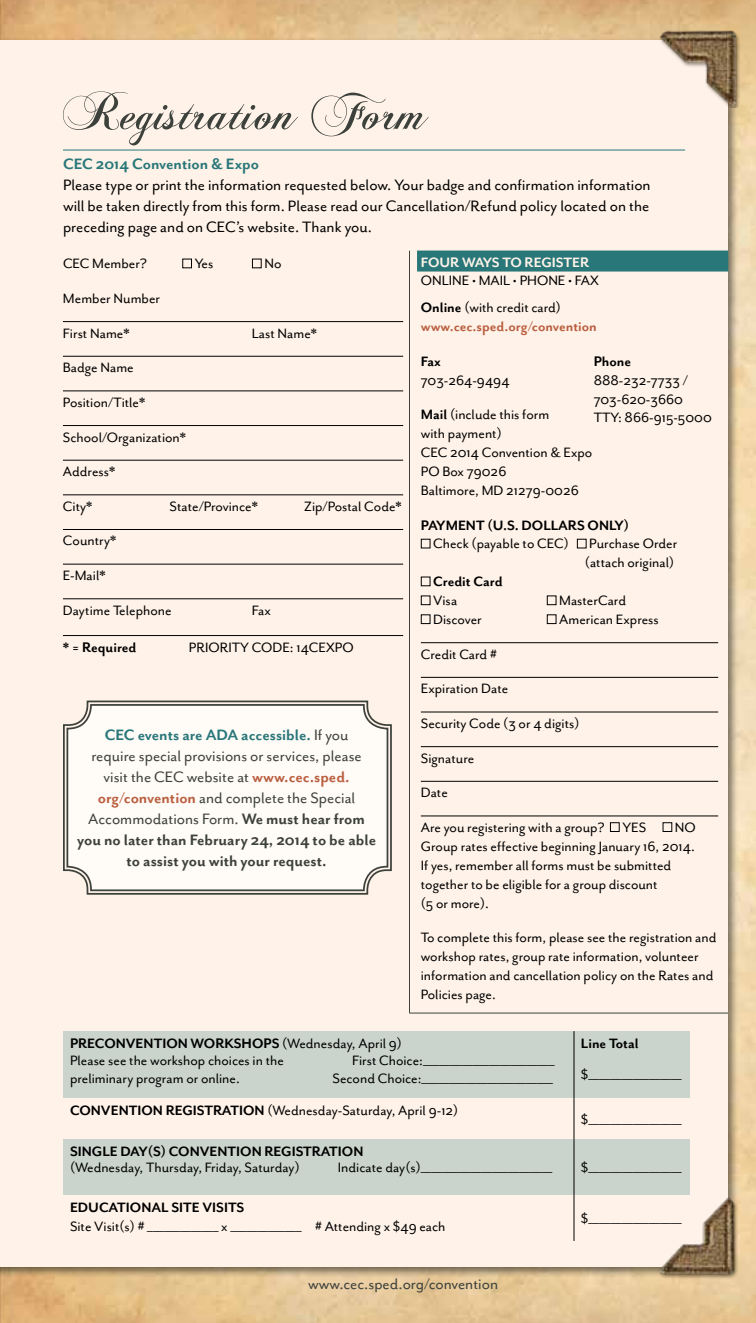
<style>
.page{position:relative;width:756px;height:1323px;background:#fff}
.page>*{position:absolute;margin:0;border:0;box-sizing:border-box;transform-origin:0 0}
.t1{font:52.5px "Chopin Script";color:#3d413c}
.t2{font:17.5px/21px "Mr Eaves San R";color:#000;text-align:justify}
.t3{font:17.5px/21px "Mr Eaves San R";color:#3d413c;text-align:center}
.t4{font:17.5px/21px "Mr Eaves San B";color:#3d413c;text-align:center}
.t5{font:17.5px "Mr Eaves San B";color:#297779}
.t6{font:17.5px "Mr Eaves San Alt R";color:#3d413c}
.t7{font:15.75px/18.9px "Mr Eaves San R";color:#000}
.t8{font:15.75px "Mr Eaves San B";color:#000}
.t9{font:15.75px "Mr Eaves San B";color:#ba6041}
.t10{font:15.75px "Mr Eaves San B";color:#fff3e9}
.s1{font-family:"Mr Eaves San B"}
.s2{font-family:"Mr Eaves San R";color:#3d413c}
.s3{font-family:"Mr Eaves San B";color:#ba6041}
.s4{font-family:"Mr Eaves San R"}
</style>
<div class="page">
<img style="left:0;top:0;width:756px;height:1323px">
<div style="left:0;top:37px;width:739px;height:1241px;background:#000;opacity:.5"></div>
<div style="left:0;top:41px;width:728px;height:1226px;background:#fff3e9"></div>
<img style="left:650px;top:1191px;width:93px;height:90px">
<img style="left:652px;top:18px;width:93px;height:90px">
<hr style="left:63px;top:150px;width:622px;height:1px;background:#297779">
<hr style="left:63px;top:321px;width:340px;height:1px;background:#000">
<hr style="left:63px;top:356px;width:340px;height:1px;background:#000">
<hr style="left:63px;top:391px;width:340px;height:1px;background:#000">
<hr style="left:63px;top:425px;width:340px;height:1px;background:#000">
<hr style="left:63px;top:460px;width:340px;height:1px;background:#000">
<hr style="left:63px;top:495px;width:340px;height:1px;background:#000">
<hr style="left:63px;top:529px;width:340px;height:1px;background:#000">
<hr style="left:63px;top:564px;width:340px;height:1px;background:#000">
<hr style="left:63px;top:599px;width:340px;height:1px;background:#000">
<hr style="left:63px;top:635px;width:340px;height:1px;background:#000">
<div style="left:182px;top:259px;width:10px;height:9px;border:1px solid #000"></div>
<div style="left:252px;top:259px;width:10px;height:9px;border:1px solid #000"></div>
<div style="left:417px;top:251px;width:311px;height:21px;background:#297779"></div>
<hr style="left:421px;top:642px;width:297px;height:1px;background:#000">
<hr style="left:421px;top:677px;width:297px;height:1px;background:#000">
<hr style="left:421px;top:712px;width:297px;height:1px;background:#000">
<hr style="left:421px;top:746px;width:297px;height:1px;background:#000">
<hr style="left:421px;top:781px;width:297px;height:1px;background:#000">
<hr style="left:421px;top:816px;width:297px;height:1px;background:#000">
<div style="left:421px;top:539px;width:9px;height:9px;border:1px solid #000"></div>
<div style="left:577px;top:539px;width:10px;height:9px;border:1px solid #000"></div>
<div style="left:421px;top:577px;width:9px;height:9px;border:1px solid #000"></div>
<div style="left:421px;top:595px;width:9px;height:10px;border:1px solid #000"></div>
<div style="left:547px;top:595px;width:9px;height:10px;border:1px solid #000"></div>
<div style="left:421px;top:614px;width:9px;height:10px;border:1px solid #000"></div>
<div style="left:547px;top:614px;width:9px;height:10px;border:1px solid #000"></div>
<div style="left:610px;top:822px;width:10px;height:10px;border:1px solid #000"></div>
<div style="left:663px;top:822px;width:9px;height:10px;border:1px solid #000"></div>
<hr style="left:409px;top:251px;width:1px;height:762px;background:#3d413c">
<hr style="left:409px;top:1013px;width:319px;height:1px;background:#3d413c">
<div style="left:63px;top:1031px;width:627px;height:67px;background:#cad4cd"></div>
<div style="left:63px;top:1139px;width:627px;height:56px;background:#cad4cd"></div>
<hr style="left:574px;top:1031px;width:1px;height:68px;background:#000">
<hr style="left:574px;top:1099px;width:1px;height:41px;background:#000">
<hr style="left:574px;top:1140px;width:1px;height:55px;background:#000">
<hr style="left:574px;top:1195px;width:1px;height:46px;background:#000">
<svg style="left:63px;top:700px;width:329px;height:195px"></svg>
<svg style="left:66px;top:703px;width:323px;height:189px"></svg>
<h1 class="t1" style="left:63px;top:80px;width:366px">Registration Form</h1>
<p class="t5" style="left:63px;top:154px;width:197px">CEC 2014 Convention &amp; Expo</p>
<p class="t2" style="left:63px;top:175px;width:589px">Please type or print the information requested below. Your badge and confirmation information will be taken directly from this form. Please read our Cancellation/Refund policy located on the preceding page and on CEC’s website. Thank you.</p>
<p class="t7" style="left:63px;top:254px;width:85px">CEC Member?</p>
<p class="t7" style="left:195px;top:254px;width:20px">Yes</p>
<p class="t7" style="left:264px;top:254px;width:19px">No</p>
<p class="t7" style="left:63px;top:281px;width:99px;line-height:34.6px">Member Number<br>First Name*</p>
<p class="t10" style="left:421px;top:253px;width:170px">FOUR WAYS TO REGISTER</p>
<p class="t7" style="left:421px;top:267px;width:179px;line-height:26.8px">ONLINE • MAIL • PHONE • FAX<br><span class="s1">Online</span> (with credit card)</p>
<p class="t9" style="left:421px;top:317px;width:178px">www.cec.sped.org/convention</p>
<p class="t8" style="left:421px;top:352px;width:22px">Fax</p>
<p class="t7" style="left:421px;top:363px;width:130px;line-height:34.6px">703-264-9494<br><span class="s1">Mail</span> (include this form</p>
<p class="t7" style="left:421px;top:424px;width:173px">with payment)<br>CEC 2014 Convention &amp; Expo<br>PO Box 79026<br>Baltimore, MD 21279-0026</p>
<p class="t8" style="left:421px;top:516px;width:210px">PAYMENT (U.S. DOLLARS ONLY)</p>
<p class="t7" style="left:433px;top:534px;width:137px">Check (payable to CEC)</p>
<p class="t7" style="left:585px;top:534px;width:94px">Purchase Order (attach original)</p>
<p class="t8" style="left:433px;top:573px;width:71px">Credit Card</p>
<p class="t7" style="left:433px;top:591px;width:26px">Visa</p>
<p class="t7" style="left:559px;top:591px;width:68px">MasterCard</p>
<p class="t7" style="left:433px;top:610px;width:50px">Discover</p>
<p class="t7" style="left:559px;top:610px;width:101px">American Express</p>
<p class="t7" style="left:421px;top:645px;width:78px">Credit Card #</p>
<p class="t7" style="left:421px;top:671px;width:160px;line-height:34.6px">Expiration Date<br>Security Code (3 or 4 digits)</p>
<p class="t7" style="left:421px;top:741px;width:227px;line-height:34.6px">Signature<br>Date<br>Are you registering with a group? YES</p>
<p class="t7" style="left:252px;top:324px;width:67px">Last Name*</p>
<p class="t8" style="left:594px;top:352px;width:39px">Phone</p>
<p class="t7" style="left:594px;top:371px;width:120px">888-232-7733 /<br>703-620-3660<br>TTY: 866-915-5000</p>
<p class="t7" style="left:63px;top:350px;width:125px;line-height:34.6px">Badge Name<br>Position/Title*<br>School/Organization*<br>Address*<br>City*</p>
<p class="t7" style="left:170px;top:497px;width:90px">State/Province*</p>
<p class="t7" style="left:304px;top:497px;width:99px">Zip/Postal Code*</p>
<p class="t7" style="left:63px;top:524px;width:110px;line-height:34.6px">Country*<br>E-Mail*<br>Daytime Telephone</p>
<p class="t7" style="left:252px;top:601px;width:20px">Fax</p>
<p class="t8" style="left:63px;top:638px;width:75px">* = Required</p>
<p class="t7" style="left:189px;top:637px;width:166px">PRIORITY CODE: 14CEXPO</p>
<p class="t5" style="left:105px;top:725px;width:245px">CEC events are ADA accessible. <span class="s2">If you</span></p>
<p class="t3" style="left:88px;top:745px;width:278px">require special provisions or services, please visit the CEC website at <span class="s3">www.cec.sped. org/convention</span> and complete the Special Accommodations Form. <span class="s1">We must hear from</span></p>
<p class="t4" style="left:77px;top:829px;width:300px">you no later than February 24, 2014 to be able to assist you with your request.</p>
<p class="t7" style="left:421px;top:818px;width:277px;text-indent:254px">NO<br>Group rates effective beginning January 16, 2014.<br>If yes, remember all forms must be submitted together to be eligible for a group discount<br>(5 or more).</p>
<p class="t7" style="left:421px;top:928px;width:297px">To complete this form, please see the registration and workshop rates, group rate information, volunteer information and cancellation policy on the Rates and Policies page.</p>
<p class="t8" style="left:70px;top:1034px;width:334px">PRECONVENTION WORKSHOPS <span class="s4">(Wednesday, April 9)</span></p>
<p class="t7" style="left:70px;top:1051px;width:215px">Please see the workshop choices in the</p>
<p class="t7" style="left:352px;top:1051px;width:204px">First Choice:________________________</p>
<p class="t7" style="left:70px;top:1069px;width:171px">preliminary program or online.</p>
<p class="t7" style="left:333px;top:1069px;width:222px">Second Choice:________________________</p>
<p class="t8" style="left:581px;top:1034px;width:59px">Line Total</p>
<p class="t7" style="left:581px;top:1065px;width:102px">$_________________</p>
<p class="t7" style="left:70px;top:1101px;width:390px"><span class="s1">CONVENTION REGISTRATION</span> (Wednesday-Saturday, April 9-12)</p>
<p class="t7" style="left:581px;top:1110px;width:102px">$_________________</p>
<p class="t8" style="left:70px;top:1143px;width:295px">SINGLE DAY(S) CONVENTION REGISTRATION</p>
<p class="t7" style="left:70px;top:1158px;width:231px">(Wednesday, Thursday, Friday, Saturday)</p>
<p class="t7" style="left:338px;top:1158px;width:216px">Indicate day(s)________________________</p>
<p class="t7" style="left:581px;top:1158px;width:102px">$_________________</p>
<p class="t8" style="left:70px;top:1198px;width:176px">EDUCATIONAL SITE VISITS</p>
<p class="t7" style="left:70px;top:1217px;width:377px">Site Visit(s) # _____________ x _____________ # Attending x $49 each</p>
<p class="t7" style="left:581px;top:1209px;width:102px">$_________________</p>
<p class="t6" style="left:308px;top:1274px;width:191px">www.cec.sped.org/convention</p>
</div>
